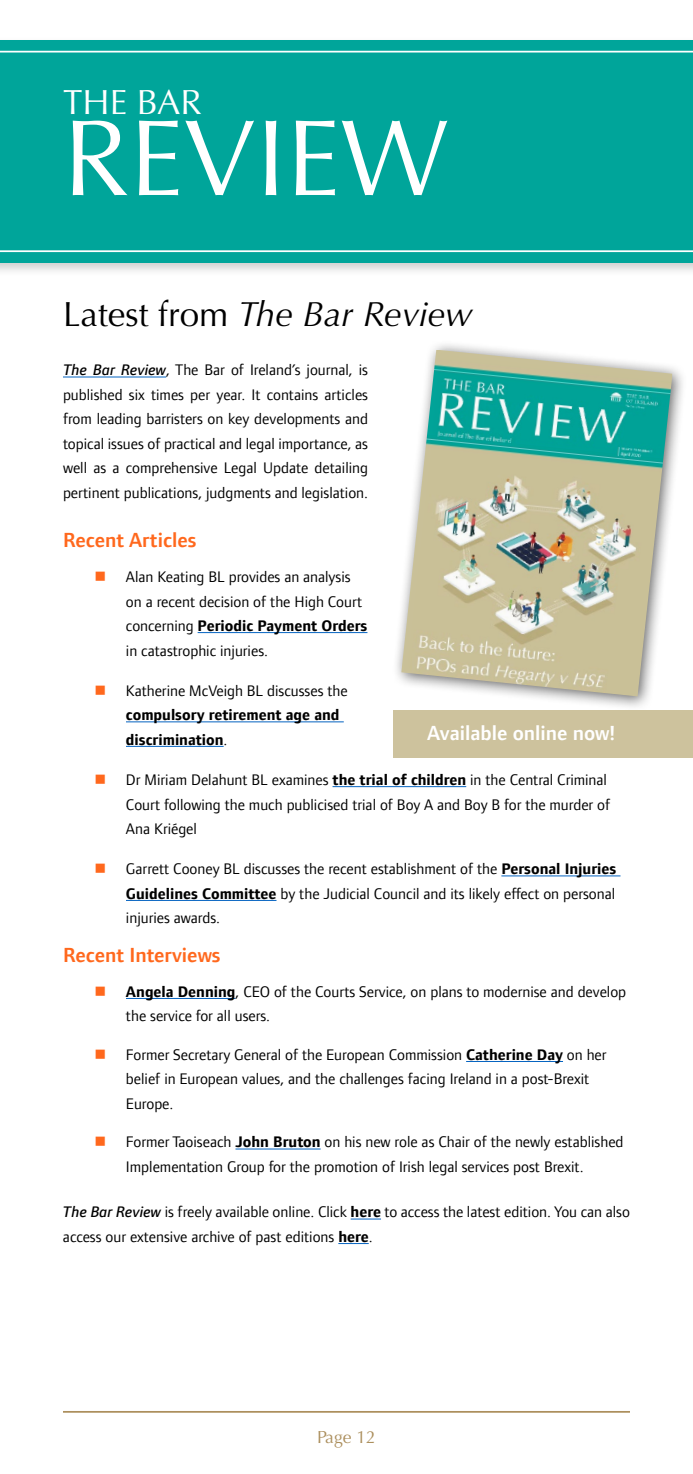
<style>
.page{position:relative;width:693px;height:1474px;background:#fff}
.page>*{position:absolute;margin:0;border:0;box-sizing:border-box;transform-origin:0 0}
.t1{font:108.5px "Optima";color:#fff}
.t2{font:italic 35px "Optima";color:#000}
.t3{font:35px "Optima";color:#fff}
.t4{font:600 21px "Foundry Form Sans OT2 W04";color:#ff681d}
.t5{font:600 21px "Foundry Form Sans OT2 W04";color:#fff}
.t6{font:17.5px "Optima";color:#ac8f5d}
.t7{font:15.75px/24.5px "Foundry Form Sans OT2 W04";color:#000}
.t8{font:700 15.75px/24.5px "Foundry Form Sans OT2 W04";color:#000}
.s1{font-style:normal}
.s2{font-family:"Foundry Form Sans OT2 W04 Med Ia"}
.s3{font-weight:700}
.s4{font-weight:400}
</style>
<div class="page">
<hr style="left:63px;top:1410px;width:567px;height:2px;background:#ac8f5d">
<hr style="left:63px;top:376px;width:103px;height:1px;background:#0563c1">
<hr style="left:198px;top:632px;width:169px;height:1px;background:#0563c1">
<hr style="left:126px;top:721px;width:218px;height:1px;background:#0563c1">
<hr style="left:126px;top:746px;width:98px;height:1px;background:#0563c1">
<hr style="left:333px;top:786px;width:133px;height:1px;background:#0563c1">
<hr style="left:501px;top:875px;width:120px;height:1px;background:#0563c1">
<hr style="left:126px;top:900px;width:151px;height:1px;background:#0563c1">
<hr style="left:126px;top:998px;width:109px;height:1px;background:#0563c1">
<hr style="left:466px;top:1061px;width:97px;height:1px;background:#0563c1">
<hr style="left:235px;top:1148px;width:86px;height:1px;background:#0563c1">
<hr style="left:351px;top:1218px;width:30px;height:1px;background:#0563c1">
<hr style="left:338px;top:1243px;width:31px;height:1px;background:#0563c1">
<div style="left:391px;top:339px;width:296px;height:372px;background:#000;opacity:.6"></div>
<img style="left:401px;top:350px;width:271px;height:346px">
<div style="left:394px;top:710px;width:299px;height:48px;background:#cdc29d"></div>
<div style="left:0;top:36px;width:693px;height:241px;background:#000;opacity:.2"></div>
<div style="left:0;top:40px;width:693px;height:222px;background:#00a59a"></div>
<svg style="left:0;top:51px;width:693px;height:201px"></svg>
<h2 class="t3" style="left:63px;top:82px;width:140px">THE BAR</h2>
<h1 class="t1" style="left:63px;top:95px;width:387px">REVIEW</h1>
<h2 class="t2" style="left:63px;top:294px;width:411px"><span class="s1">Latest from</span> The Bar Review</h2>
<p class="t7" style="left:63px;top:358px;width:307px;text-align:justify"><span class="s2">The Bar Review</span>, The Bar of Ireland’s journal, is published six times per year. It contains articles from leading barristers on key developments and topical issues of practical and legal importance, as well as a comprehensive Legal Update detailing pertinent publications, judgments and legislation.</p>
<h3 class="t4" style="left:63px;top:527px;width:135px">Recent Articles</h3>
<p class="t7" style="left:126px;top:564px;width:243px">Alan Keating BL provides an analysis on a recent decision of the High Court concerning <span class="s3">Periodic Payment Orders </span>in catastrophic injuries.</p>
<p class="t7" style="left:126px;top:678px;width:223px">Katherine McVeigh BL discusses the</p>
<p class="t8" style="left:126px;top:703px;width:215px">compulsory retirement age and discrimination<span class="s4">.</span></p>
<p class="t7" style="left:126px;top:767px;width:486px">Dr Miriam Delahunt BL examines <span class="s3">the trial of children</span> in the Central Criminal<br>Court following the much publicised trial of Boy A and Boy B for the murder of<br>Ana Kriégel</p>
<p class="t7" style="left:126px;top:857px;width:492px;text-align:justify">Garrett Cooney BL discusses the recent establishment of the <span class="s3">Personal Injuries Guidelines Committee</span> by the Judicial Council and its likely effect on personal injuries awards.</p>
<h3 class="t4" style="left:63px;top:942px;width:159px">Recent Interviews</h3>
<p class="t7" style="left:126px;top:979px;width:502px"><span class="s3">Angela Denning</span>, CEO of the Courts Service, on plans to modernise and develop the service for all users.</p>
<p class="t7" style="left:126px;top:1042px;width:482px">Former Secretary General of the European Commission <span class="s3">Catherine Day</span> on her belief in European values, and the challenges facing Ireland in a post-Brexit<br>Europe.</p>
<p class="t7" style="left:126px;top:1130px;width:499px">Former Taoiseach <span class="s3">John Bruton</span> on his new role as Chair of the newly established<br>Implementation Group for the promotion of Irish legal services post Brexit.</p>
<p class="t7" style="left:63px;top:1200px;width:569px"><span class="s2">The Bar Review</span> is freely available online. Click <span class="s3">here</span> to access the latest edition. You can also access our extensive archive of past editions <span class="s3">here</span>.</p>
<h3 class="t5" style="left:427px;top:720px;width:190px">Available online now!</h3>
<p class="t6" style="left:317px;top:1426px;width:60px">Page 12</p>
</div>
